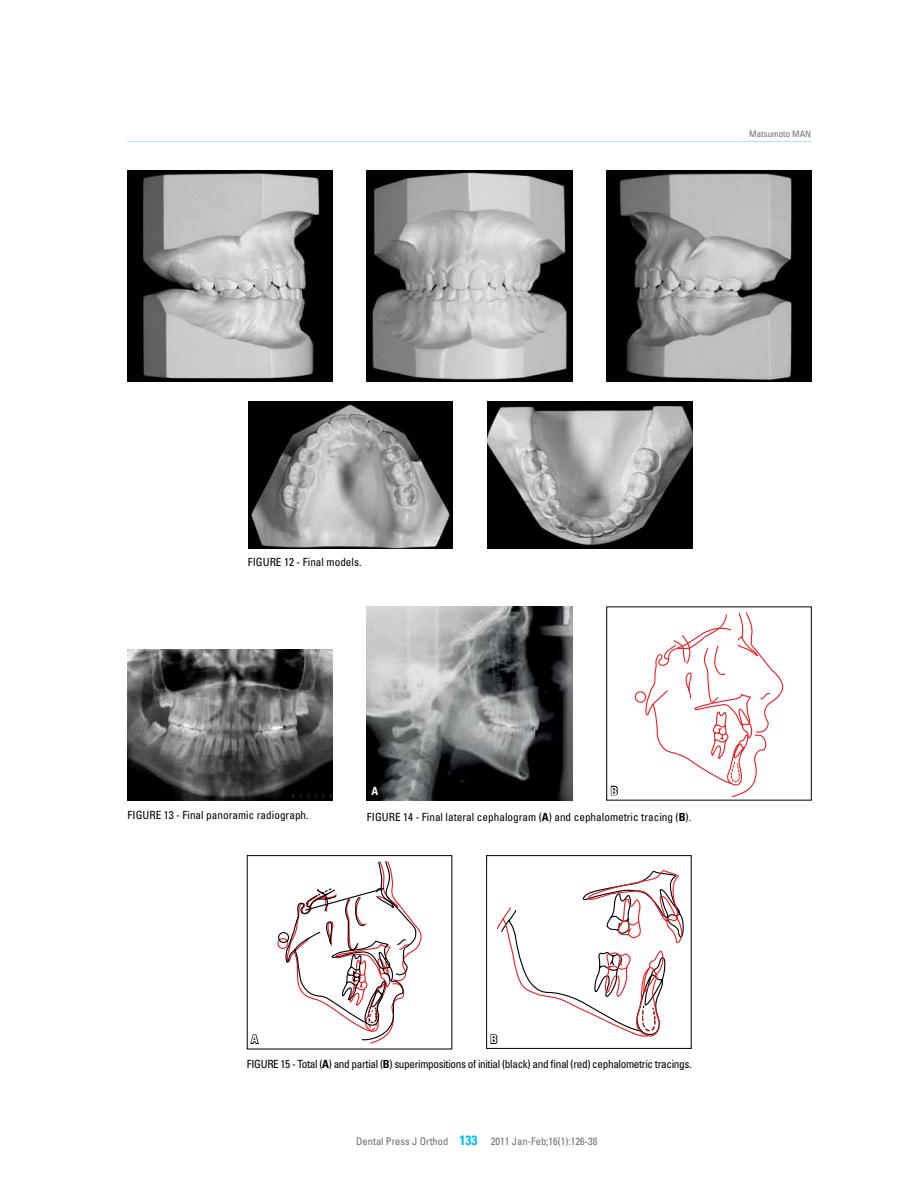
<style>
.page{position:relative;width:918px;height:1188px;background:#fff}
.page>*{position:absolute;margin:0;border:0;box-sizing:border-box;transform-origin:0 0}
.t1{font:condensed 11.25px "Univers";color:#000}
.t2{font:condensed 11.25px "Univers";letter-spacing:-.03em;color:#000}
.t3{font:700 condensed 11.25px "Univers";color:#fff}
.t4{font:condensed 10.5px "Univers";color:#6d6e71}
.t5{font:condensed 9px "Univers";color:#6d6e71}
.s1{font-weight:700}
.s2{font-weight:700;font-size:13.5px;color:#00c0f3}
</style>
<div class="page">
<hr style="left:127px;top:141px;width:684px;height:1px;background:#abe1fa">
<img style="left:128px;top:170px;width:205px;height:211px">
<img style="left:248px;top:401px;width:205px;height:148px">
<img style="left:367px;top:170px;width:205px;height:211px">
<img style="left:487px;top:402px;width:206px;height:147px">
<img style="left:606px;top:170px;width:206px;height:211px">
<img style="left:128px;top:650px;width:205px;height:151px">
<img style="left:367px;top:607px;width:205px;height:194px">
<div style="left:606px;top:607px;width:206px;height:194px;border:1px solid #000"></div>
<svg style="left:370px;top:774px;width:10px;height:22px"></svg>
<svg style="left:610px;top:785px;width:8px;height:11px"></svg>
<svg style="left:634px;top:612px;width:150px;height:185px"></svg>
<div style="left:247px;top:855px;width:205px;height:194px;border:1px solid #000"></div>
<div style="left:486px;top:855px;width:206px;height:194px;border:1px solid #000"></div>
<svg style="left:250px;top:1034px;width:9px;height:10px"></svg>
<svg style="left:277px;top:861px;width:146px;height:189px"></svg>
<svg style="left:490px;top:870px;width:194px;height:174px"></svg>
<p class="t5" style="left:749px;top:128px;width:63px">Matsumoto MAN</p>
<p class="t1" style="left:248px;top:555px;width:115px">FigurE 12 - Final models.</p>
<p class="t3" style="left:371px;top:784px;width:8px">A</p>
<p class="t3" style="left:611px;top:784px;width:8px">B</p>
<p class="t1" style="left:128px;top:808px;width:183px">FigurE 13 - Final panoramic radiograph.</p>
<p class="t1" style="left:367px;top:810px;width:326px">FigurE 14 - Final lateral cephalogram (<span class="s1">A</span>) and cephalometric tracing (<span class="s1">B</span>).</p>
<p class="t3" style="left:251px;top:1032px;width:8px">A</p>
<p class="t3" style="left:491px;top:1032px;width:8px">B</p>
<p class="t2" style="left:247px;top:1057px;width:446px">FigurE 15 - Total (<span class="s1">A</span>) and partial (<span class="s1">B</span>) superimpositions of initial (black) and final (red) cephalometric tracings.</p>
<p class="t4" style="left:356px;top:1134px;width:243px">Dental Press J Orthod <span class="s2">133</span> 2011 Jan-Feb;16(1):126-38</p>
</div>
